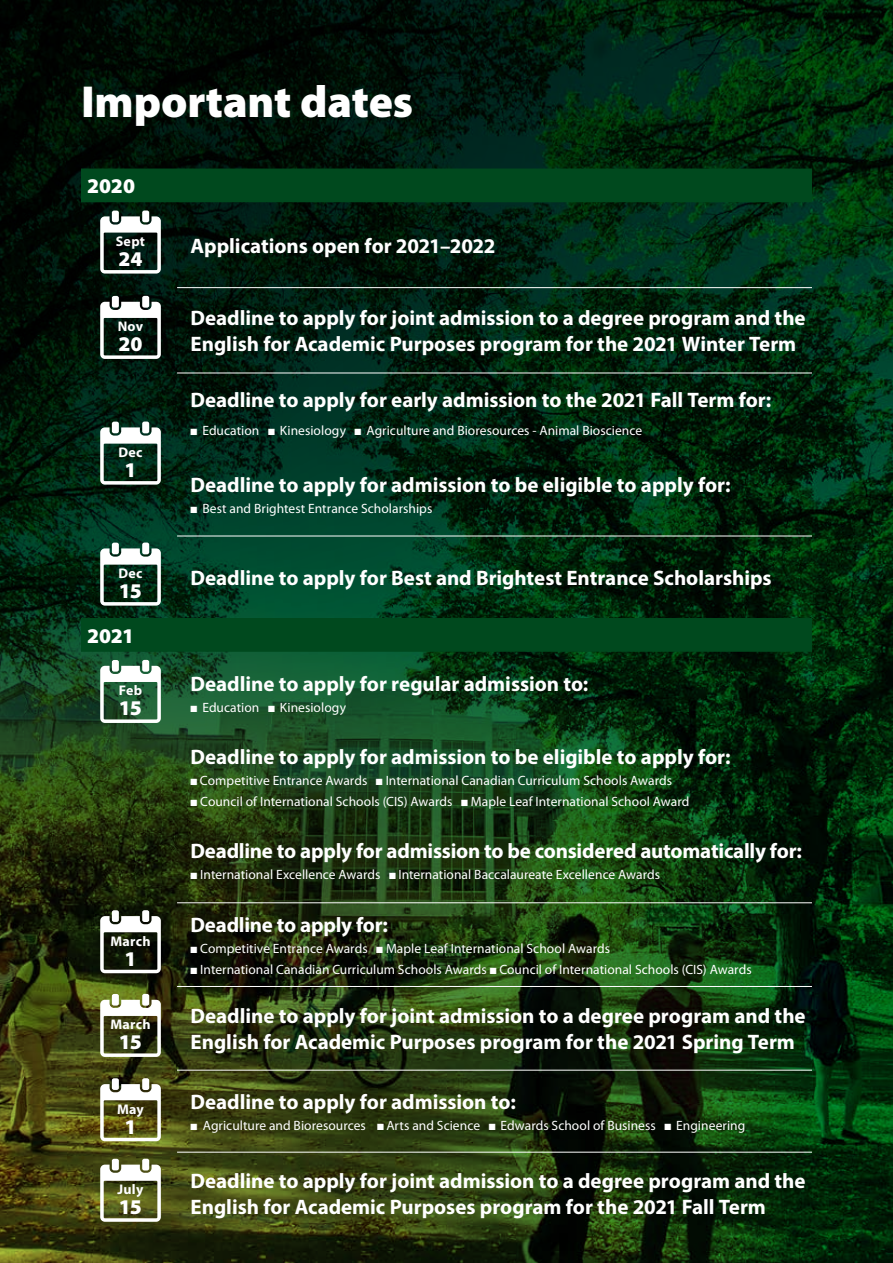
<style>
.page{position:relative;width:893px;height:1263px;background:#fff}
.page>*{position:absolute;margin:0;border:0;box-sizing:border-box;transform-origin:0 0}
.t1{font:900 45px "Myriad Pro";letter-spacing:-.005em;color:#fff}
.t2{font:700 21px/25.5px "Myriad Pro";letter-spacing:-.005em;color:#fff}
.t3{font:900 21px "Myriad Pro";letter-spacing:-.01em;color:#fff}
.t4{font:700 13.95px "Myriad Pro";letter-spacing:.02em;color:#fff}
.t5{font:13.5px "Myriad Pro";color:#fff}
</style>
<div class="page">
<img style="left:0;top:0;width:893px;height:1263px">
<svg style="left:81px;top:169px;width:731px;height:483px;background:#002d15"></svg>
<hr style="left:177px;top:902px;width:635px;height:1px;background:#fff">
<hr style="left:177px;top:986px;width:635px;height:1px;background:#fff">
<hr style="left:177px;top:1070px;width:635px;height:1px;background:#fff">
<hr style="left:177px;top:536px;width:635px;height:1px;background:#fff">
<hr style="left:177px;top:287px;width:635px;height:1px;background:#fff">
<hr style="left:177px;top:373px;width:635px;height:1px;background:#fff">
<hr style="left:177px;top:1152px;width:635px;height:1px;background:#fff">
<svg style="left:100px;top:216px;width:61px;height:58px"></svg>
<div style="left:112px;top:211px;width:7px;height:11px;background:#fff;border-radius:2px"></div>
<div style="left:142px;top:210px;width:7px;height:12px;background:#fff;border-radius:2px"></div>
<svg style="left:100px;top:302px;width:61px;height:57px"></svg>
<div style="left:112px;top:296px;width:7px;height:12px;background:#fff;border-radius:2px"></div>
<div style="left:142px;top:296px;width:7px;height:12px;background:#fff;border-radius:2px"></div>
<svg style="left:100px;top:427px;width:61px;height:58px"></svg>
<div style="left:112px;top:422px;width:7px;height:11px;background:#fff;border-radius:2px"></div>
<div style="left:142px;top:421px;width:7px;height:12px;background:#fff;border-radius:2px"></div>
<svg style="left:100px;top:548px;width:61px;height:58px"></svg>
<div style="left:112px;top:543px;width:7px;height:11px;background:#fff;border-radius:2px"></div>
<div style="left:142px;top:542px;width:7px;height:12px;background:#fff;border-radius:2px"></div>
<svg style="left:100px;top:666px;width:61px;height:57px"></svg>
<div style="left:112px;top:660px;width:7px;height:12px;background:#fff;border-radius:2px"></div>
<div style="left:142px;top:660px;width:7px;height:12px;background:#fff;border-radius:2px"></div>
<svg style="left:100px;top:916px;width:61px;height:57px"></svg>
<div style="left:112px;top:910px;width:7px;height:12px;background:#fff;border-radius:2px"></div>
<div style="left:142px;top:910px;width:7px;height:12px;background:#fff;border-radius:2px"></div>
<svg style="left:100px;top:1000px;width:61px;height:57px"></svg>
<div style="left:112px;top:994px;width:7px;height:11px;background:#fff;border-radius:2px"></div>
<div style="left:142px;top:994px;width:7px;height:12px;background:#fff;border-radius:2px"></div>
<svg style="left:100px;top:1084px;width:61px;height:57px"></svg>
<div style="left:112px;top:1078px;width:7px;height:12px;background:#fff;border-radius:2px"></div>
<div style="left:142px;top:1078px;width:7px;height:12px;background:#fff;border-radius:2px"></div>
<svg style="left:100px;top:1164px;width:61px;height:58px"></svg>
<div style="left:112px;top:1159px;width:7px;height:11px;background:#fff;border-radius:2px"></div>
<div style="left:142px;top:1159px;width:7px;height:11px;background:#fff;border-radius:2px"></div>
<h1 class="t1" style="left:81px;top:76px;width:334px">Important dates</h1>
<p class="t3" style="left:87px;top:174px;width:50px">2020</p>
<p class="t4" style="left:116px;top:232px;width:31px">Sept</p>
<p class="t3" style="left:118px;top:247px;width:26px">24</p>
<p class="t4" style="left:118px;top:318px;width:27px">Nov</p>
<p class="t3" style="left:118px;top:332px;width:26px">20</p>
<p class="t4" style="left:118px;top:443px;width:26px">Dec</p>
<p class="t3" style="left:124px;top:458px;width:14px">1</p>
<p class="t4" style="left:118px;top:564px;width:26px">Dec</p>
<p class="t3" style="left:119px;top:579px;width:25px">15</p>
<p class="t3" style="left:87px;top:624px;width:49px">2021</p>
<p class="t4" style="left:119px;top:682px;width:25px">Feb</p>
<p class="t3" style="left:119px;top:696px;width:25px">15</p>
<p class="t4" style="left:110px;top:932px;width:42px">March</p>
<p class="t3" style="left:124px;top:946px;width:14px">1</p>
<p class="t4" style="left:110px;top:1015px;width:42px">March</p>
<p class="t3" style="left:119px;top:1030px;width:25px">15</p>
<p class="t4" style="left:117px;top:1100px;width:28px">May</p>
<p class="t3" style="left:124px;top:1114px;width:14px">1</p>
<p class="t4" style="left:118px;top:1180px;width:27px">July</p>
<p class="t3" style="left:119px;top:1195px;width:25px">15</p>
<p class="t2" style="left:191px;top:232px;width:306px">Applications open for 2021–2022</p>
<p class="t2" style="left:191px;top:305px;width:617px">Deadline to apply for joint admission to a degree program and the<br>English for Academic Purposes program for the 2021 Winter Term</p>
<p class="t2" style="left:191px;top:387px;width:582px">Deadline to apply for early admission to the 2021 Fall Term for:</p>
<p class="t5" style="left:191px;top:423px;width:453px">■ Education ■ Kinesiology ■ Agriculture and Bioresources - Animal Bioscience</p>
<p class="t2" style="left:191px;top:472px;width:542px">Deadline to apply for admission to be eligible to apply for:</p>
<p class="t5" style="left:191px;top:501px;width:243px">■ Best and Brightest Entrance Scholarships</p>
<p class="t2" style="left:191px;top:564px;width:583px">Deadline to apply for Best and Brightest Entrance Scholarships</p>
<p class="t2" style="left:191px;top:670px;width:399px">Deadline to apply for regular admission to:</p>
<p class="t5" style="left:191px;top:700px;width:157px">■ Education ■ Kinesiology</p>
<p class="t2" style="left:191px;top:744px;width:542px">Deadline to apply for admission to be eligible to apply for:</p>
<p class="t5" style="left:191px;top:773px;width:483px">■ Competitive Entrance Awards ■ International Canadian Curriculum Schools Awards</p>
<p class="t5" style="left:191px;top:794px;width:500px">■ Council of International Schools (CIS) Awards ■ Maple Leaf International School Award</p>
<p class="t2" style="left:191px;top:838px;width:613px">Deadline to apply for admission to be considered automatically for:</p>
<p class="t5" style="left:191px;top:867px;width:471px">■ International Excellence Awards ■ International Baccalaureate Excellence Awards</p>
<p class="t2" style="left:191px;top:911px;width:199px">Deadline to apply for:</p>
<p class="t5" style="left:191px;top:941px;width:421px">■ Competitive Entrance Awards ■ Maple Leaf International School Awards</p>
<p class="t5" style="left:191px;top:962px;width:563px">■ International Canadian Curriculum Schools Awards ■ Council of International Schools (CIS) Awards</p>
<p class="t2" style="left:191px;top:1003px;width:617px">Deadline to apply for joint admission to a degree program and the<br>English for Academic Purposes program for the 2021 Spring Term</p>
<p class="t2" style="left:191px;top:1088px;width:327px">Deadline to apply for admission to:</p>
<p class="t5" style="left:191px;top:1118px;width:556px">■ Agriculture and Bioresources ■ Arts and Science ■ Edwards School of Business ■ Engineering</p>
<p class="t2" style="left:191px;top:1168px;width:617px">Deadline to apply for joint admission to a degree program and the<br>English for Academic Purposes program for the 2021 Fall Term</p>
</div>
